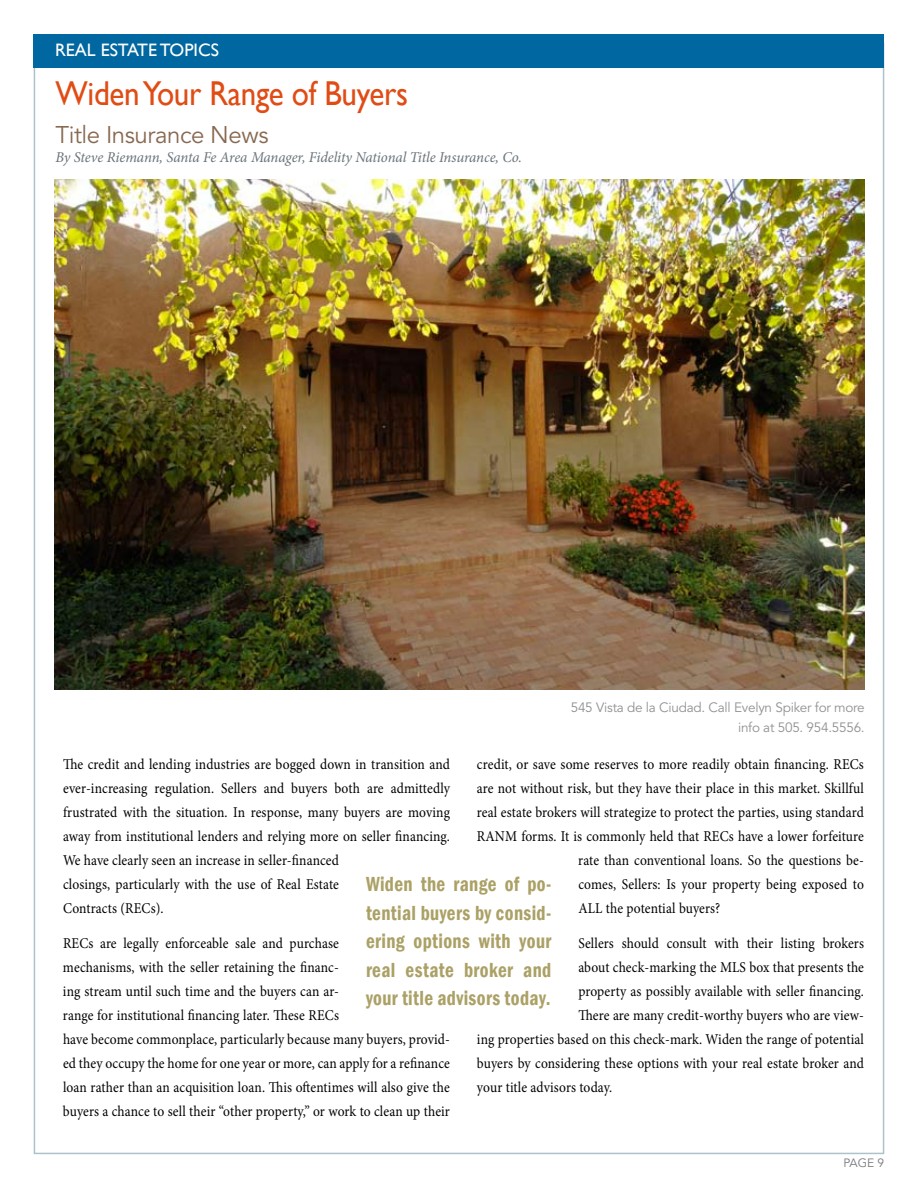
<style>
.page{position:relative;width:918px;height:1188px;background:#fff}
.page>*{position:absolute;margin:0;border:0;box-sizing:border-box;transform-origin:0 0}
.t1{font:34.5px "Gill Sans";letter-spacing:-.01em;color:#e04c14;scale:.9 1}
.t2{font:24px "Avenir LT Std";letter-spacing:-.02em;color:#886951}
.t3{font:600 condensed 21px/28.5px "Franklin Gothic";letter-spacing:.02em;color:#aba166;text-align:justify;scale:.91 1}
.t4{font:18px "Gill Sans";color:#fff}
.t5{font:15px/24px "Minion Pro";letter-spacing:.005em;color:#000;scale:.9 1}
.t6{font:italic 15px "Minion Pro";letter-spacing:-.01em;color:#68737a}
.t7{font:13.5px/19.5px "Avenir LT Std";letter-spacing:-.02em;color:#8f9194;text-align:right}
.t8{font:12px "Avenir LT Std";color:#77787b}
</style>
<div class="page">
<div style="left:34px;top:34px;width:850px;height:34px;background:#0067a0"></div>
<img style="left:54px;top:179px;width:811px;height:510px">
<p class="t4" style="left:55px;top:40px;width:166px">REAL ESTATE TOPICS</p>
<h1 class="t1" style="left:56px;top:73px;width:393px">Widen Your Range of Buyers</h1>
<h2 class="t2" style="left:56px;top:121px;width:215px">Title Insurance News</h2>
<p class="t6" style="left:56px;top:147px;width:468px">By Steve Riemann, Santa Fe Area Manager, Fidelity National Title Insurance, Co.</p>
<p class="t7" style="left:571px;top:698px;width:295px">545 Vista de la Ciudad. Call Evelyn Spiker for more info at 505. 954.5556.</p>
<p class="t5" style="left:63px;top:752px;width:432px">The credit and lending industries are bogged down in transition and ever-increasing regulation. Sellers and buyers both are admittedly frustrated with the situation. In response, many buyers are moving away from institutional lenders and relying more on seller financing.<br>We have clearly seen an increase in seller-financed<br>closings, particularly with the use of Real Estate<br>Contracts (RECs).</p>
<p class="t5" style="left:63px;top:931px;width:432px">RECs are legally enforceable sale and purchase<br>mechanisms, with the seller retaining the financ-<br>ing stream until such time and the buyers can ar-<br>range for institutional financing later. These RECs<br>have become commonplace, particularly because many buyers, provid&shy;ed they occupy the home for one year or more, can apply for a refinance loan rather than an acquisition loan. This oftentimes will also give the buyers a chance to sell their “other property,” or work to clean up their</p>
<p class="t5" style="left:477px;top:752px;width:431px">credit, or save some reserves to more readily obtain financing. RECs</p>
<p class="t5" style="left:477px;top:776px;width:432px">are not without risk, but they have their place in this market. Skillful</p>
<p class="t5" style="left:477px;top:800px;width:431px">real estate brokers will strategize to protect the parties, using standard</p>
<p class="t5" style="left:477px;top:824px;width:432px">RANM forms. It is commonly held that RECs have a lower forfeiture</p>
<p class="t5" style="left:578px;top:848px;width:319px">rate than conventional loans. So the questions be-</p>
<p class="t5" style="left:578px;top:872px;width:319px">comes, Sellers: Is your property being exposed to</p>
<p class="t5" style="left:578px;top:896px;width:159px">ALL the potential buyers?</p>
<p class="t5" style="left:578px;top:931px;width:319px">Sellers should consult with their listing brokers</p>
<p class="t5" style="left:578px;top:955px;width:319px">about check-marking the MLS box that presents the</p>
<p class="t5" style="left:578px;top:979px;width:319px">property as possibly available with seller financing.</p>
<p class="t5" style="left:578px;top:1003px;width:319px">There are many credit-worthy buyers who are view-</p>
<p class="t5" style="left:477px;top:1027px;width:432px">ing properties based on this check-mark. Widen the range of potential</p>
<p class="t5" style="left:477px;top:1051px;width:432px">buyers by considering these options with your real estate broker and</p>
<p class="t5" style="left:477px;top:1075px;width:152px">your title advisors today.</p>
<h3 class="t3" style="left:366px;top:870px;width:205px">Widen the range of po&shy;tential buyers by consid&shy;ering options with your real estate broker and your title advisors today.</h3>
<p class="t8" style="left:844px;top:1156px;width:42px">PAGE 9</p>
</div>
